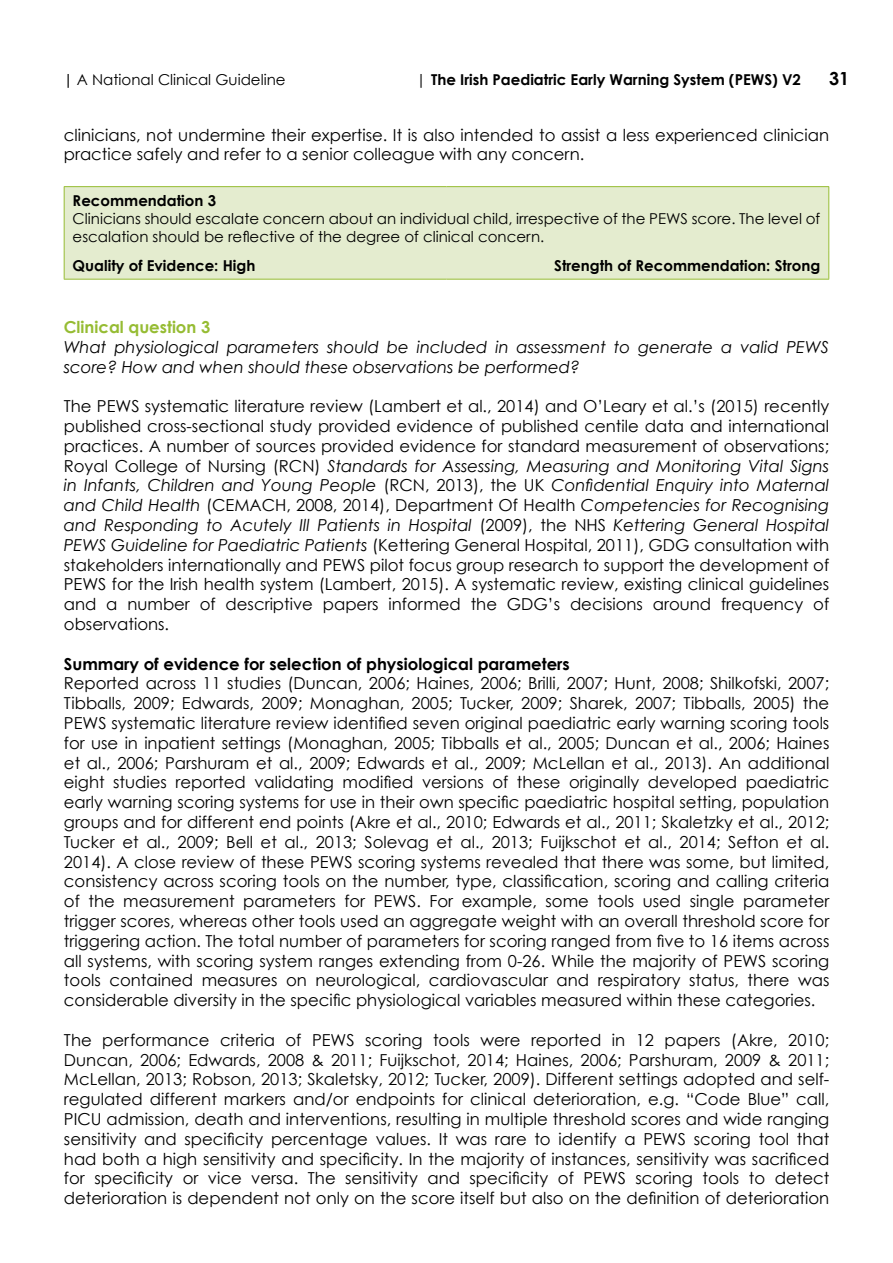
<style>
.page{position:relative;width:893px;height:1263px;background:#fff}
.page>*{position:absolute;margin:0;border:0;box-sizing:border-box;transform-origin:0 0}
.t1{font:700 18px "Century Gothic";color:#000}
.t2{font:16.5px/19.8px "Century Gothic";color:#000;text-align:justify}
.t3{font:italic 16.5px/19.8px "Century Gothic";color:#000}
.t4{font:700 16.5px "Century Gothic";color:#000}
.t5{font:700 16.5px "Century Gothic";color:#96bc33}
.t6{font:15px/18px "Century Gothic";color:#000}
.t7{font:700 15px "Century Gothic";color:#000}
.s1{font-weight:700}
.s2{font-weight:400}
.s3{font-style:italic}
</style>
<div class="page">
<div style="left:65px;top:187px;width:763px;height:92px;background:#e4eccf"></div>
<hr style="left:64px;top:186px;width:382px;height:1px;background:#96bc33">
<hr style="left:64px;top:187px;width:1px;height:64px;background:#96bc33">
<hr style="left:446px;top:186px;width:383px;height:1px;background:#96bc33">
<hr style="left:828px;top:187px;width:1px;height:64px;background:#96bc33">
<svg style="left:64px;top:251px;width:1px;height:28px"></svg>
<svg style="left:828px;top:251px;width:1px;height:28px"></svg>
<hr style="left:64px;top:279px;width:382px;height:1px;background:#96bc33">
<hr style="left:446px;top:279px;width:383px;height:1px;background:#96bc33">
<p class="t6" style="left:64px;top:70px;width:223px"><span class="s1">|</span> A National Clinical Guideline</p>
<p class="t7" style="left:416px;top:70px;width:386px"><span class="s2">|</span> The Irish Paediatric Early Warning System (PEWS) V2</p>
<p class="t1" style="left:829px;top:67px;width:22px">31</p>
<p class="t2" style="left:64px;top:125px;width:767px">clinicians, not undermine their expertise. It is also intended to assist a less experienced clinician practice safely and refer to a senior colleague with any concern.</p>
<p class="t7" style="left:73px;top:191px;width:145px">Recommendation 3</p>
<p class="t6" style="left:73px;top:210px;width:749px">Clinicians should escalate concern about an individual child, irrespective of the PEWS score. The level of escalation should be reflective of the degree of clinical concern.</p>
<p class="t7" style="left:73px;top:256px;width:184px">Quality of Evidence: High</p>
<p class="t7" style="left:554px;top:256px;width:268px">Strength of Recommendation: Strong</p>
<p class="t5" style="left:64px;top:317px;width:148px">Clinical question 3</p>
<p class="t3" style="left:64px;top:337px;width:767px">What physiological parameters should be included in assessment to generate a valid PEWS score? How and when should these observations be performed?</p>
<p class="t2" style="left:64px;top:396px;width:767px">The PEWS systematic literature review (Lambert et al., 2014) and O’Leary et al.’s (2015) recently published cross-sectional study provided evidence of published centile data and international practices. A number of sources provided evidence for standard measurement of observations; Royal College of Nursing (RCN) <span class="s3">Standards for Assessing, Measuring and Monitoring Vital Signs in Infants, Children and Young People</span> (RCN, 2013), the UK <span class="s3">Confidential Enquiry into Maternal and Child Health</span> (CEMACH, 2008, 2014), Department Of Health <span class="s3">Competencies for Recognising and Responding to Acutely Ill Patients in Hospital</span> (2009), the NHS <span class="s3">Kettering General Hospital PEWS Guideline for Paediatric Patients</span> (Kettering General Hospital, 2011), GDG consultation with stakeholders internationally and PEWS pilot focus group research to support the development of PEWS for the Irish health system (Lambert, 2015). A systematic review, existing clinical guidelines and a number of descriptive papers informed the GDG’s decisions around frequency of observations.</p>
<p class="t4" style="left:64px;top:653px;width:507px">Summary of evidence for selection of physiological parameters</p>
<p class="t2" style="left:64px;top:673px;width:767px">Reported across 11 studies (Duncan, 2006; Haines, 2006; Brilli, 2007; Hunt, 2008; Shilkofski, 2007; Tibballs, 2009; Edwards, 2009; Monaghan, 2005; Tucker, 2009; Sharek, 2007; Tibballs, 2005) the PEWS systematic literature review identified seven original paediatric early warning scoring tools for use in inpatient settings (Monaghan, 2005; Tibballs et al., 2005; Duncan et al., 2006; Haines et al., 2006; Parshuram et al., 2009; Edwards et al., 2009; McLellan et al., 2013). An additional eight studies reported validating modified versions of these originally developed paediatric early warning scoring systems for use in their own specific paediatric hospital setting, population groups and for different end points (Akre et al., 2010; Edwards et al., 2011; Skaletzky et al., 2012; Tucker et al., 2009; Bell et al., 2013; Solevag et al., 2013; Fuijkschot et al., 2014; Sefton et al.<br>2014). A close review of these PEWS scoring systems revealed that there was some, but limited, consistency across scoring tools on the number, type, classification, scoring and calling criteria of the measurement parameters for PEWS. For example, some tools used single parameter trigger scores, whereas other tools used an aggregate weight with an overall threshold score for triggering action. The total number of parameters for scoring ranged from five to 16 items across all systems, with scoring system ranges extending from 0-26. While the majority of PEWS scoring tools contained measures on neurological, cardiovascular and respiratory status, there was considerable diversity in the specific physiological variables measured within these categories.</p>
<p class="t2" style="left:64px;top:1030px;width:767px">The performance criteria of PEWS scoring tools were reported in 12 papers (Akre, 2010; Duncan, 2006; Edwards, 2008 &amp; 2011; Fuijkschot, 2014; Haines, 2006; Parshuram, 2009 &amp; 2011; McLellan, 2013; Robson, 2013; Skaletsky, 2012; Tucker, 2009). Different settings adopted and self&shy;regulated different markers and/or endpoints for clinical deterioration, e.g. “Code Blue” call, PICU admission, death and interventions, resulting in multiple threshold scores and wide ranging sensitivity and specificity percentage values. It was rare to identify a PEWS scoring tool that had both a high sensitivity and specificity. In the majority of instances, sensitivity was sacrificed for specificity or vice versa. The sensitivity and specificity of PEWS scoring tools to detect deterioration is dependent not only on the score itself but also on the definition of deterioration</p>
</div>
